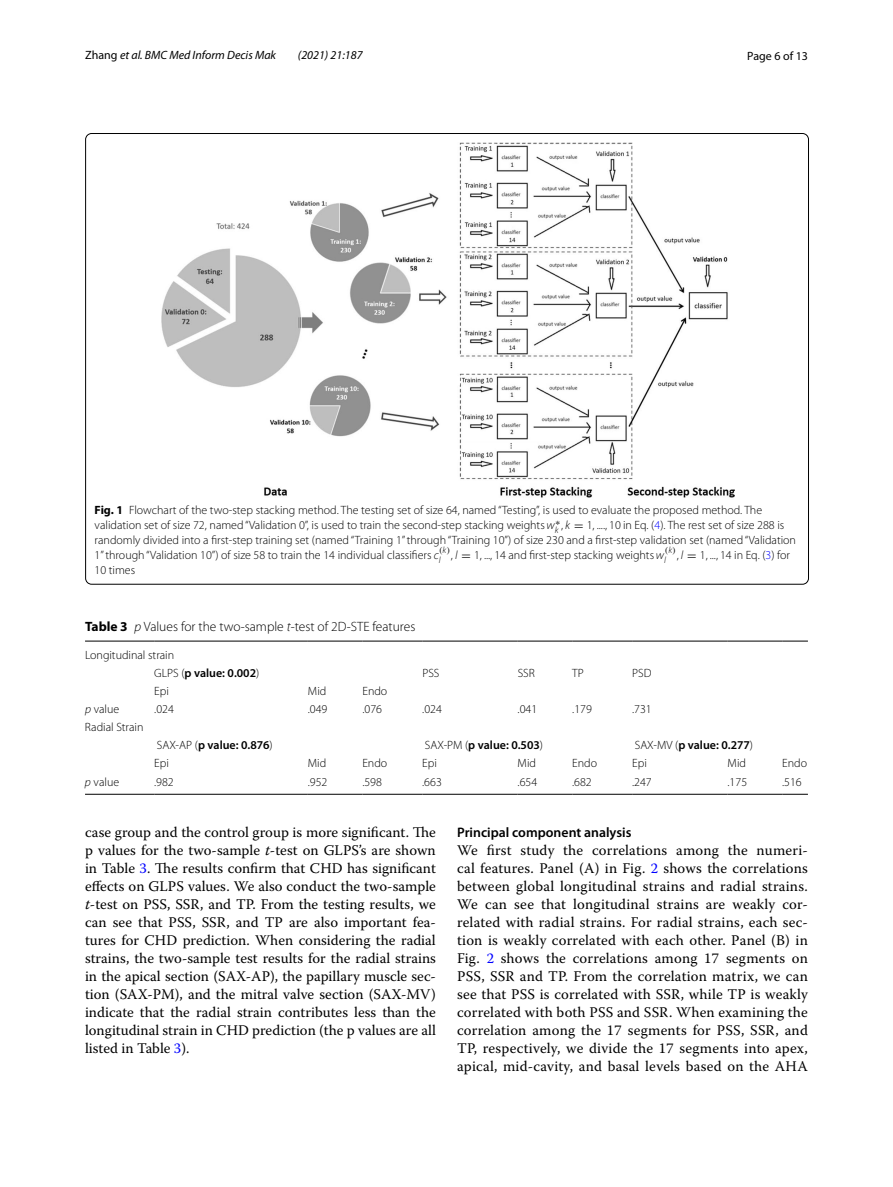
<style>
.page{position:relative;width:893px;height:1187px;background:#fff}
.page>*{position:absolute;margin:0;border:0;box-sizing:border-box;transform-origin:0 0}
.t1{font:14.7px/18px "Warnock Pro";letter-spacing:.005em;color:#000;text-align:justify}
.t2{font:600 13.8px "Myriad Pro";color:#000}
.t3{font:300 13.5px "Myriad Pro";color:#000}
.t4{font:300 12px/15px "Myriad Pro";color:#000}
.t5{font:600 12px "Myriad Pro";color:#000}
.t6{font:italic 12px "Myriad Pro";color:#000}
.t7{font:12px "Myriad Pro";color:#000}
.t8{font:9.15px "MTMI11";color:#000}
.t9{font:9.15px "MTMI12";color:#000}
.s1{font-style:normal}
.s2{font-weight:700}
.s3{font-family:"Myriad Pro Light It 6";font-weight:400}
.s4{font-family:"Myriad Pro Light 29";font-weight:400}
.s5{font-family:"MTSYN30";font-weight:400}
.s6{color:#00f}
.s7{font-family:"Myriad Pro Light It 3";font-weight:400}
.s8{font-family:"Myriad Pro Light 27";font-weight:400}
.s9{font-family:"MTSYN28";font-weight:400}
.s10{font-family:"Myriad Pro Light It 4";font-weight:400}
.s11{font-family:"Myriad Pro Light 28";font-weight:400}
.s12{font-family:"MTSYN29";font-weight:400}
.s13{font-family:"Myriad Pro Light It 3"}
.s14{font-family:"Myriad Pro Light It 4"}
.s15{font-family:"Myriad Pro Light It 5";font-weight:400}
.s16{font-weight:600}
.s17{font-weight:300}
.s18{font-family:"Warnock Pro It 2"}
</style>
<div class="page">
<img style="left:161px;top:142px;width:573px;height:356px">
<hr style="left:85px;top:640px;width:69px;height:1px;background:#000">
<hr style="left:154px;top:640px;width:154px;height:1px;background:#000">
<hr style="left:308px;top:640px;width:54px;height:1px;background:#000">
<hr style="left:362px;top:640px;width:60px;height:1px;background:#000">
<hr style="left:422px;top:640px;width:96px;height:1px;background:#000">
<hr style="left:518px;top:640px;width:54px;height:1px;background:#000">
<hr style="left:572px;top:640px;width:60px;height:1px;background:#000">
<hr style="left:632px;top:640px;width:96px;height:1px;background:#000">
<hr style="left:728px;top:640px;width:54px;height:1px;background:#000">
<svg style="left:782px;top:640px;width:26px;height:1px"></svg>
<hr style="left:85px;top:794px;width:69px;height:1px;background:#000">
<hr style="left:154px;top:794px;width:154px;height:1px;background:#000">
<hr style="left:308px;top:794px;width:54px;height:1px;background:#000">
<hr style="left:362px;top:794px;width:60px;height:1px;background:#000">
<hr style="left:422px;top:794px;width:96px;height:1px;background:#000">
<hr style="left:518px;top:794px;width:54px;height:1px;background:#000">
<hr style="left:572px;top:794px;width:60px;height:1px;background:#000">
<hr style="left:632px;top:794px;width:96px;height:1px;background:#000">
<hr style="left:728px;top:794px;width:54px;height:1px;background:#000">
<svg style="left:782px;top:794px;width:26px;height:1px"></svg>
<p class="t6" style="left:85px;top:48px;width:193px"><span class="s1">Zhang</span> et al. BMC Med Inform Decis Mak</p>
<p class="t6" style="left:298px;top:48px;width:66px">(2021) 21:187</p>
<p class="t7" style="left:747px;top:48px;width:62px">Page 6 of 13</p>
<p class="t4" style="left:95px;top:503px;width:669px"><span class="s2">Fig. 1</span> Flowchart of the two-step stacking method. The testing set of size 64, named “Testing”, is used to evaluate the proposed method. The validation set of size 72, named “Validation 0”, is used to train the second-step stacking weights <span class="s3">w</span><sup>∗</sup></p>
<p class="t4" style="left:95px;top:518px;width:703px;text-indent:460px"><sub>k</sub> <span class="s4">,</span> <span class="s3">k</span> <span class="s5">=</span> <span class="s4">1, ...., 10</span> in Eq. (<span class="s6">4</span>). The rest set of size 288 is randomly divided into a first-step training set (named “Training 1” through “Training 10”) of size 230 and a first-step validation set (named “Validation<br>1” through “Validation 10”) of size 58 to train the 14 individual classifiers <span class="s7">c</span><sub>l</sub> <span class="s8">,</span> <span class="s7">l</span> <span class="s9">=</span> <span class="s8">1, ..., 14</span> and first-step stacking weights <span class="s10">w</span><sub>l</sub> <span class="s11">,</span> <span class="s10">l</span> <span class="s12">=</span> <span class="s11">1, ..., 14</span> in Eq. (<span class="s6">3</span>) for</p>
<p class="t8" style="left:439px;top:547px;width:13px">(<span class="s13">k</span>)</p>
<p class="t9" style="left:665px;top:547px;width:13px">(<span class="s14">k</span>)</p>
<p class="t4" style="left:95px;top:563px;width:42px">10 times</p>
<p class="t3" style="left:85px;top:619px;width:332px"><span class="s2">Table 3</span> <span class="s15">p</span> Values for the two-sample <span class="s15">t</span>-test of 2D-STE features</p>
<p class="t4" style="left:154px;top:645px;width:107px;line-height:18.1px;text-indent:-69px">Longitudinal strain<br>GLPS (<span class="s16">p value: 0.002</span>)</p>
<p class="t4" style="left:154px;top:683px;width:16px">Epi</p>
<p class="t4" style="left:308px;top:683px;width:20px">Mid</p>
<p class="t4" style="left:362px;top:683px;width:26px">Endo</p>
<p class="t4" style="left:422px;top:665px;width:19px">PSS</p>
<p class="t4" style="left:518px;top:665px;width:19px">SSR</p>
<p class="t4" style="left:572px;top:665px;width:13px">TP</p>
<p class="t4" style="left:632px;top:665px;width:21px">PSD</p>
<p class="t4" style="left:85px;top:701px;width:36px"><span class="s15">p</span> value</p>
<p class="t4" style="left:154px;top:701px;width:21px">.024</p>
<p class="t4" style="left:308px;top:701px;width:21px">.049</p>
<p class="t4" style="left:362px;top:701px;width:21px">.076</p>
<p class="t4" style="left:422px;top:701px;width:21px">.024</p>
<p class="t4" style="left:518px;top:701px;width:21px">.041</p>
<p class="t4" style="left:572px;top:701px;width:21px">.179</p>
<p class="t4" style="left:632px;top:701px;width:21px">.731</p>
<p class="t4" style="left:85px;top:719px;width:60px">Radial Strain</p>
<p class="t5" style="left:157px;top:737px;width:117px"><span class="s17">SAX-AP (</span>p value: 0.876<span class="s17">)</span></p>
<p class="t5" style="left:425px;top:737px;width:120px"><span class="s17">SAX-PM (</span>p value: 0.503<span class="s17">)</span></p>
<p class="t5" style="left:635px;top:737px;width:120px"><span class="s17">SAX-MV (</span>p value: 0.277<span class="s17">)</span></p>
<p class="t4" style="left:154px;top:756px;width:16px">Epi</p>
<p class="t4" style="left:308px;top:756px;width:20px">Mid</p>
<p class="t4" style="left:362px;top:756px;width:26px">Endo</p>
<p class="t4" style="left:422px;top:756px;width:16px">Epi</p>
<p class="t4" style="left:518px;top:756px;width:20px">Mid</p>
<p class="t4" style="left:572px;top:756px;width:26px">Endo</p>
<p class="t4" style="left:632px;top:756px;width:16px">Epi</p>
<p class="t4" style="left:728px;top:756px;width:20px">Mid</p>
<p class="t4" style="left:782px;top:756px;width:26px">Endo</p>
<p class="t4" style="left:85px;top:774px;width:36px"><span class="s15">p</span> value</p>
<p class="t4" style="left:154px;top:774px;width:21px">.982</p>
<p class="t4" style="left:308px;top:774px;width:21px">.952</p>
<p class="t4" style="left:362px;top:774px;width:21px">.598</p>
<p class="t4" style="left:422px;top:774px;width:21px">.663</p>
<p class="t4" style="left:518px;top:774px;width:21px">.654</p>
<p class="t4" style="left:572px;top:774px;width:21px">.682</p>
<p class="t4" style="left:632px;top:774px;width:21px">.247</p>
<p class="t4" style="left:727px;top:774px;width:21px">.175</p>
<p class="t4" style="left:782px;top:774px;width:21px">.516</p>
<p class="t1" style="left:85px;top:822px;width:352px">case group and the control group is more significant. The p values for the two-sample <span class="s18">t</span>-test on GLPS’s are shown in Table <span class="s6">3</span>. The results confirm that CHD has significant effects on GLPS values. We also conduct the two-sample <span class="s18">t</span>-test on PSS, SSR, and TP. From the testing results, we can see that PSS, SSR, and TP are also important fea&shy;tures for CHD prediction. When considering the radial strains, the two-sample test results for the radial strains in the apical section (SAX-AP), the papillary muscle sec&shy;tion (SAX-PM), and the mitral valve section (SAX-MV) indicate that the radial strain contributes less than the longitudinal strain in CHD prediction (the p values are all listed in Table <span class="s6">3</span>).</p>
<p class="t2" style="left:457px;top:823px;width:176px">Principal component analysis</p>
<p class="t1" style="left:457px;top:840px;width:352px">We first study the correlations among the numeri&shy;cal features. Panel (A) in Fig. <span class="s6">2</span> shows the correlations between global longitudinal strains and radial strains.<br>We can see that longitudinal strains are weakly cor&shy;related with radial strains. For radial strains, each sec&shy;tion is weakly correlated with each other. Panel (B) in Fig. <span class="s6">2</span> shows the correlations among 17 segments on PSS, SSR and TP. From the correlation matrix, we can see that PSS is correlated with SSR, while TP is weakly correlated with both PSS and SSR. When examining the correlation among the 17 segments for PSS, SSR, and TP, respectively, we divide the 17 segments into apex, apical, mid-cavity, and basal levels based on the AHA</p>
</div>
